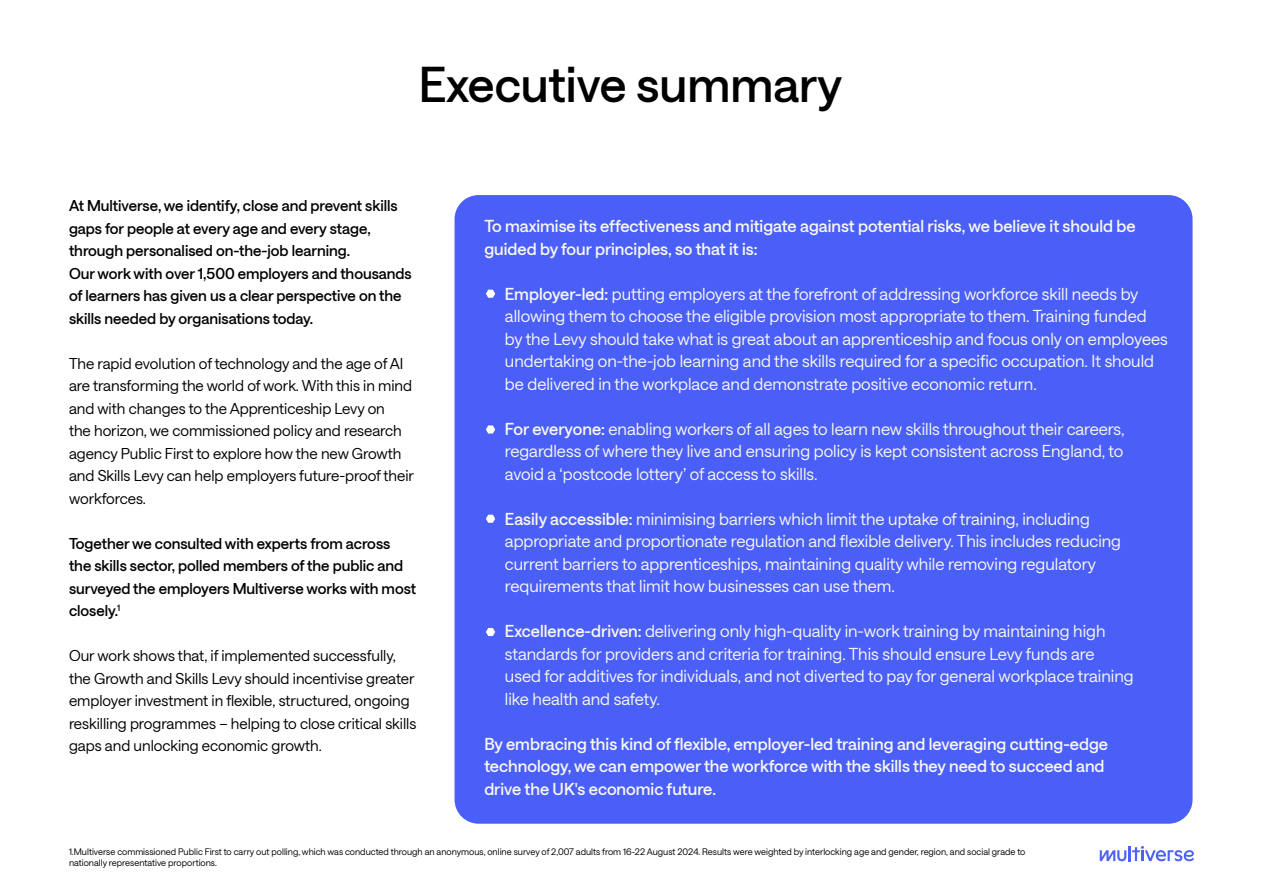
<style>
.page{position:relative;width:1263px;height:893px;background:#fff}
.page>*{position:absolute;margin:0;border:0;box-sizing:border-box;transform-origin:0 0}
.t1{font:500 48px "Saans";color:#000}
.t2{font:16.5px/22.5px "Saans";color:#f8f7f3}
.t3{font:500 16.5px/22.5px "Saans";color:#f8f7f3}
.t4{font:15px/22.5px "Saans";color:#000}
.t5{font:500 15px/22.5px "Saans";color:#000}
.t6{font:9px/10.8px "Saans";color:#000}
.s1{font-weight:500}
</style>
<div class="page">
<div style="left:454px;top:195px;width:738px;height:629px;background:#4a5ff7;border-radius:24px"></div>
<svg style="left:486px;top:290px;width:9px;height:8px"></svg>
<svg style="left:486px;top:425px;width:9px;height:9px"></svg>
<svg style="left:486px;top:515px;width:9px;height:8px"></svg>
<svg style="left:486px;top:628px;width:9px;height:8px"></svg>
<svg style="left:1100px;top:846px;width:94px;height:15px"></svg>
<p class="t1" style="left:419px;top:50px;width:425px">Executive summary</p>
<p class="t5" style="left:69px;top:194px;width:344px">At Multiverse, we identify, close and prevent skills gaps for people at every age and every stage, through personalised on-the-job learning.<br>Our work with over 1,500 employers and thousands of learners has given us a clear perspective on the skills needed by organisations today.</p>
<p class="t4" style="left:69px;top:351px;width:346px">The rapid evolution of technology and the age of AI are transforming the world of work. With this in mind and with changes to the Apprenticeship Levy on<br>the horizon, we commissioned policy and research agency Public First to explore how the new Growth and Skills Levy can help employers future-proof their workforces.</p>
<p class="t5" style="left:69px;top:531px;width:349px">Together we consulted with experts from across the skills sector, polled members of the public and surveyed the employers Multiverse works with most closely.<sup>1</sup></p>
<p class="t4" style="left:69px;top:644px;width:349px">Our work shows that, if implemented successfully, the Growth and Skills Levy should incentivise greater employer investment in flexible, structured, ongoing reskilling programmes – helping to close critical skills gaps and unlocking economic growth.</p>
<p class="t3" style="left:484px;top:214px;width:653px">To maximise its effectiveness and mitigate against potential risks, we believe it should be guided by four principles, so that it is:</p>
<p class="t2" style="left:505px;top:281px;width:664px"><span class="s1">Employer-led:</span> putting employers at the forefront of addressing workforce skill needs by allowing them to choose the eligible provision most appropriate to them. Training funded by the Levy should take what is great about an apprenticeship and focus only on employees undertaking on-the-job learning and the skills required for a specific occupation. It should be delivered in the workplace and demonstrate positive economic return.</p>
<p class="t2" style="left:505px;top:416px;width:621px;text-align:justify"><span class="s1">For everyone:</span> enabling workers of all ages to learn new skills throughout their careers, regardless of where they live and ensuring policy is kept consistent across England, to avoid a ‘postcode lottery’ of access to skills.</p>
<p class="t2" style="left:505px;top:506px;width:618px"><span class="s1">Easily accessible:</span> minimising barriers which limit the uptake of training, including appropriate and proportionate regulation and flexible delivery. This includes reducing current barriers to apprenticeships, maintaining quality while removing regulatory requirements that limit how businesses can use them.</p>
<p class="t2" style="left:505px;top:619px;width:630px"><span class="s1">Excellence-driven:</span> delivering only high-quality in-work training by maintaining high standards for providers and criteria for training. This should ensure Levy funds are used for additives for individuals, and not diverted to pay for general workplace training like health and safety.</p>
<p class="t3" style="left:484px;top:731px;width:625px">By embracing this kind of flexible, employer-led training and leveraging cutting-edge technology, we can empower the workforce with the skills they need to succeed and drive the UK's economic future.</p>
<p class="t6" style="left:69px;top:845px;width:958px">1.Multiverse commissioned Public First to carry out polling, which was conducted through an anonymous, online survey of 2,007 adults from 16-22 August 2024. Results were weighted by interlocking age and gender, region, and social grade to nationally representative proportions.</p>
</div>
